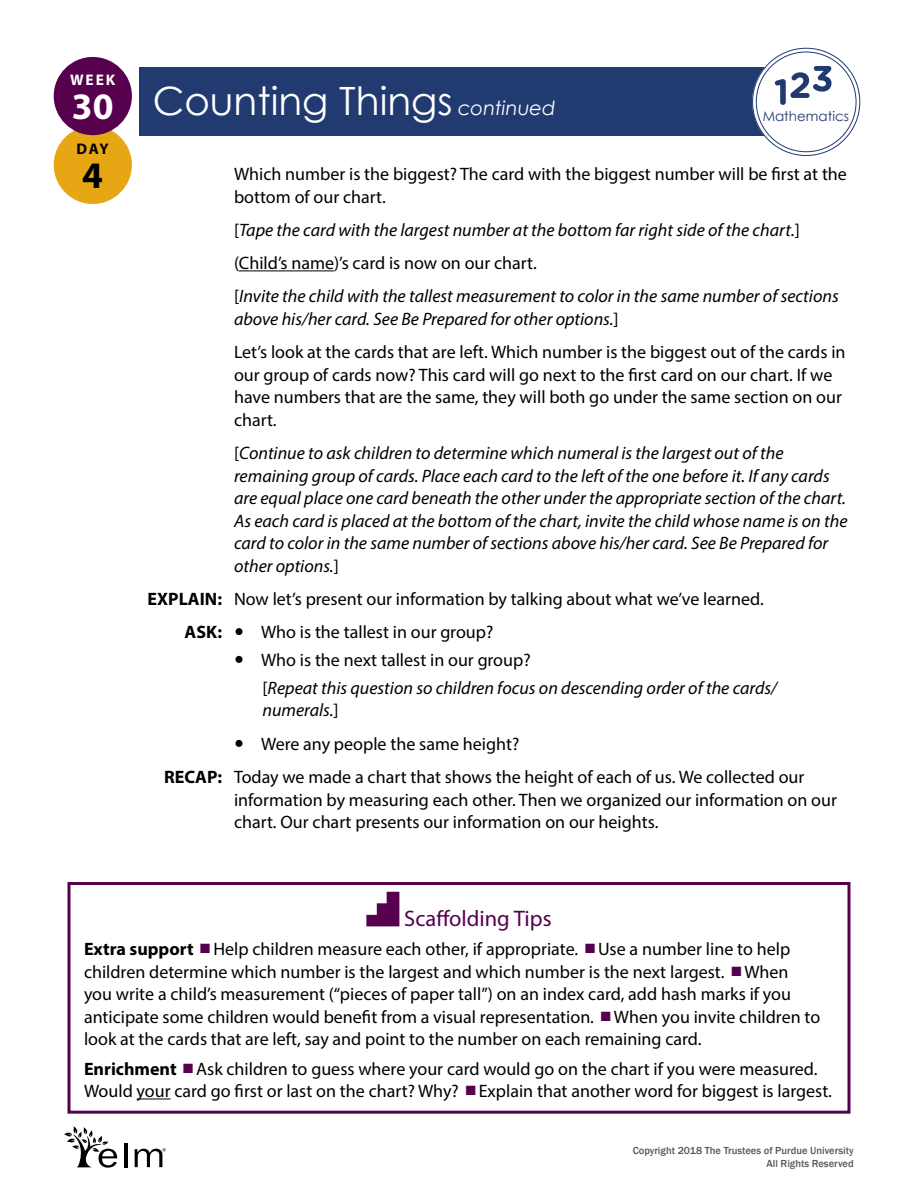
<style>
.page{position:relative;width:918px;height:1188px;background:#fff}
.page>*{position:absolute;margin:0;border:0;box-sizing:border-box;transform-origin:0 0}
.t1{font:39px "Century Gothic";color:#fff}
.t2{font:700 37.5px "Myriad Pro";color:#fff}
.t3{font:700 37.5px "Myriad Pro";color:#000}
._4-01_Scaffolding_Tips_Subhead{font:22.5px "Myriad Pro";color:#56004e}
._4-02_Scaffolding_Tips_w-square_bullet{font:18px/22.5px "Myriad Pro";color:#000}
._3-03_Lesson_Body_GREP_Italics{font:italic 18px/22.5px "Myriad Pro";color:#000}
._3-03_Lesson_Body_GREP_Italics-2{font:18px/22.5px "Myriad Pro";color:#000}
._3-04_Lesson_Body_Bold_Leadin{font:18px/22.5px "Myriad Pro";color:#000}
._3-11_GREP_Extra_Indent{font:italic 18px/22.5px "Myriad Pro";color:#000}
._3-05_Bold_Lead-in_w-Bullets{font:18px "Myriad Pro";color:#000}
._3-05_Bold_Lead-in_w-Bullets-2{font:700 18px "Myriad Pro";color:#000}
.t4{font:700 15.45px "Myriad Pro";color:#fff}
.t5{font:700 15.45px "Myriad Pro";color:#000}
.t6{font:13.5px "Century Gothic";color:#213a70}
.t7{font:500 10.5px/12.6px "Franklin Gothic";color:#58595b;text-align:right}
.s1{font-style:italic;font-size:19.5px}
.s2{font-style:normal}
.s3{font-weight:700}
</style>
<div class="page">
<div style="left:140px;top:68px;width:628px;height:68px;background:#213a70"></div>
<div style="left:54px;top:126px;width:78px;height:78px;background:#e7a614;border-radius:50%"></div>
<div style="left:54px;top:57px;width:78px;height:78px;background:#56004e;border-radius:50%"></div>
<div style="left:754px;top:50px;width:104px;height:104px;background:#fff;border-radius:50%"></div>
<div style="left:752px;top:48px;width:108px;height:108px;border:4px solid #fff;border-radius:50%"></div>
<svg style="left:775px;top:66px;width:57px;height:39px"></svg>
<hr style="left:239px;top:270px;width:95px;height:1px;background:#000">
<svg style="left:236px;top:628px;width:6px;height:7px"></svg>
<hr style="left:137px;top:1099px;width:34px;height:1px;background:#000">
<svg style="left:366px;top:892px;width:33px;height:34px"></svg>
<div style="left:68px;top:882px;width:782px;height:232px;border:3px solid #56004e"></div>
<hr style="left:124px;top:1143px;width:3px;height:24px;background:#000">
<svg style="left:64px;top:1126px;width:53px;height:42px"></svg>
<svg style="left:135px;top:1148px;width:31px;height:19px"></svg>
<p class="t4" style="left:70px;top:69px;width:47px">WEEK</p>
<h2 class="t2" style="left:72px;top:82px;width:43px">30</h2>
<p class="t5" style="left:77px;top:138px;width:34px">DAY</p>
<h2 class="t3" style="left:82px;top:151px;width:22px">4</h2>
<h1 class="t1" style="left:153px;top:74px;width:404px">Counting Things <span class="s1">continued</span></h1>
<p class="t6" style="left:763px;top:107px;width:88px">Mathematics</p>
<p class="_3-03_Lesson_Body_GREP_Italics-2" style="left:234px;top:162px;width:614px">Which number is the biggest? The card with the biggest number will be first at the bottom of our chart.</p>
<p class="_3-03_Lesson_Body_GREP_Italics" style="left:234px;top:218px;width:567px"><span class="s2">[</span>Tape the card with the largest number at the bottom far right side of the chart.<span class="s2">]</span></p>
<p class="_3-03_Lesson_Body_GREP_Italics-2" style="left:234px;top:252px;width:304px">(Child’s name)’s card is now on our chart.</p>
<p class="_3-03_Lesson_Body_GREP_Italics" style="left:234px;top:285px;width:606px"><span class="s2">[</span>Invite the child with the tallest measurement to color in the same number of sections above his/her card. See Be Prepared for other options.<span class="s2">]</span></p>
<p class="_3-03_Lesson_Body_GREP_Italics-2" style="left:234px;top:341px;width:613px">Let’s look at the cards that are left. Which number is the biggest out of the cards in our group of cards now? This card will go next to the first card on our chart. If we have numbers that are the same, they will both go under the same section on our chart.</p>
<p class="_3-03_Lesson_Body_GREP_Italics" style="left:234px;top:441px;width:615px"><span class="s2">[</span>Continue to ask children to determine which numeral is the largest out of the remaining group of cards. Place each card to the left of the one before it. If any cards are equal place one card beneath the other under the appropriate section of the chart.<br>As each card is placed at the bottom of the chart, invite the child whose name is on the card to color in the same number of sections above his/her card. See Be Prepared for other options.<span class="s2">]</span></p>
<p class="_3-04_Lesson_Body_Bold_Leadin" style="left:148px;top:587px;width:618px"><span class="s3">EXPLAIN:</span> Now let’s present our information by talking about what we’ve learned.</p>
<p class="_3-05_Bold_Lead-in_w-Bullets-2" style="left:185px;top:620px;width:39px">ASK:</p>
<p class="_3-05_Bold_Lead-in_w-Bullets" style="left:261px;top:621px;width:234px">Who is the tallest in our group?</p>
<p class="_4-02_Scaffolding_Tips_w-square_bullet" style="left:261px;top:648px;width:271px">Who is the next tallest in our group?</p>
<p class="_3-11_GREP_Extra_Indent" style="left:263px;top:676px;width:516px"><span class="s2">[</span>Repeat this question so children focus on descending order of the cards/ numerals.<span class="s2">]</span></p>
<p class="_4-02_Scaffolding_Tips_w-square_bullet" style="left:261px;top:732px;width:260px">Were any people the same height?</p>
<p class="_3-04_Lesson_Body_Bold_Leadin" style="left:234px;top:765px;width:604px;text-indent:-70px"><span class="s3">RECAP:</span> Today we made a chart that shows the height of each of us. We collected our information by measuring each other. Then we organized our information on our chart. Our chart presents our information on our heights.</p>
<h1 class="_4-01_Scaffolding_Tips_Subhead" style="left:404px;top:905px;width:149px">Scaffolding Tips</h1>
<p class="_4-02_Scaffolding_Tips_w-square_bullet" style="left:84px;top:938px;width:738px"><span class="s3">Extra support</span> Help children measure each other, if appropriate. Use a number line to help children determine which number is the largest and which number is the next largest. When you write a child’s measurement (“pieces of paper tall”) on an index card, add hash marks if you anticipate some children would benefit from a visual representation. When you invite children to look at the cards that are left, say and point to the number on each remaining card.</p>
<p class="_4-02_Scaffolding_Tips_w-square_bullet" style="left:84px;top:1057px;width:750px"><span class="s3">Enrichment</span> Ask children to guess where your card would go on the chart if you were measured.<br>Would your card go first or last on the chart? Why? Explain that another word for biggest is largest.</p>
<p class="t7" style="left:633px;top:1145px;width:223px">Copyright 2018 The Trustees of Purdue University<br>All Rights Reserved</p>
</div>
